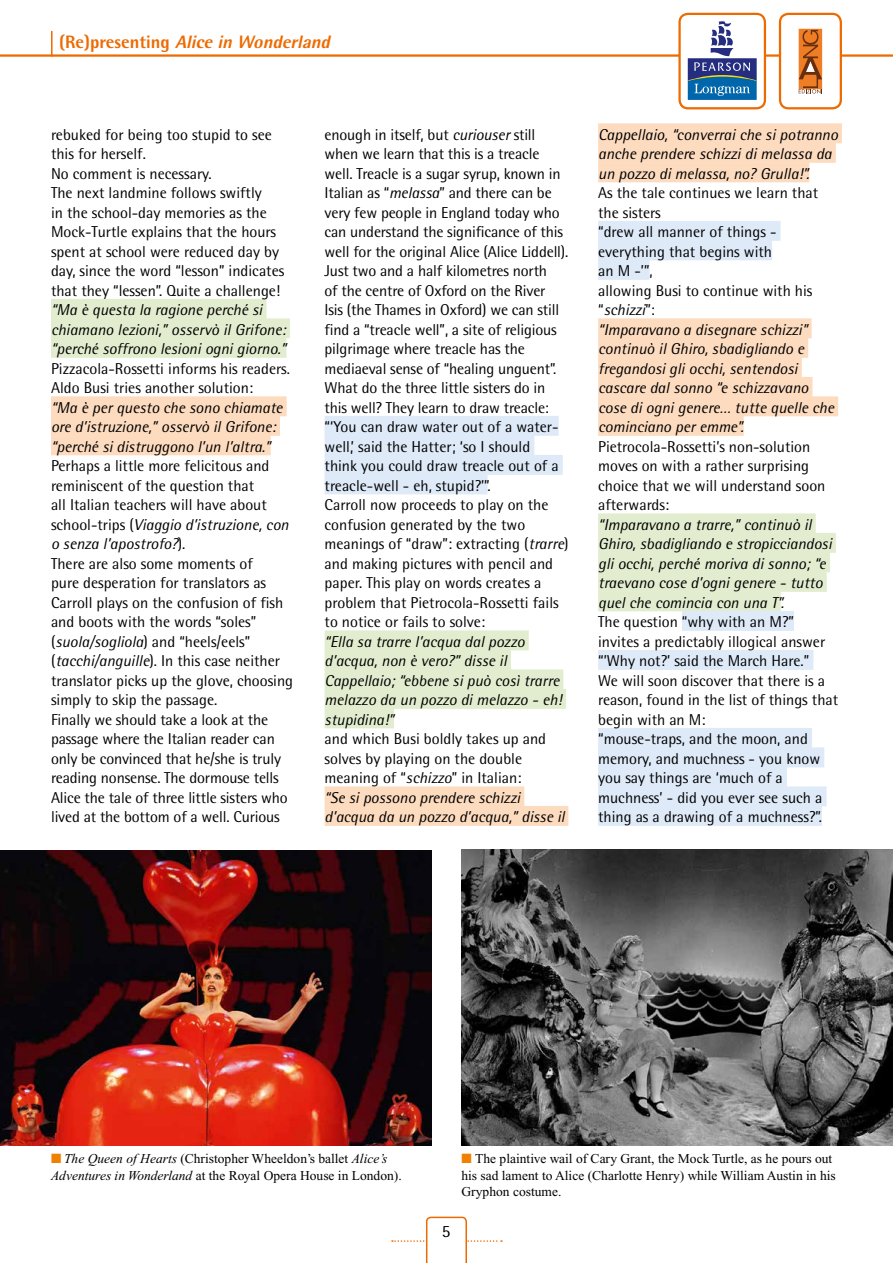
<style>
.page{position:relative;width:893px;height:1263px;background:#fff}
.page>*{position:absolute;margin:0;border:0;box-sizing:border-box;transform-origin:0 0}
.t1{font:italic 800 18px "Rotis Semi Sans";color:#ed6a00}
.t2{font:17.25px "Rotis Semi Sans";color:#000}
.t3{font:15.75px/19.5px "Rotis Semi Sans";color:#000}
.t4{font:italic 15.75px/19.5px "Rotis Semi Sans";color:#000}
.t5{font:13.5px/16.5px "Times New Roman";color:#000}
.s1{font-style:normal}
.s2{font-style:italic}
.s3{color:#f08100}
</style>
<div class="page">
<hr style="left:0;top:54px;width:893px;height:3px;background:#ed6a00">
<div style="left:780px;top:14px;width:61px;height:94px;background:#fff;border-radius:9px"></div>
<div style="left:779px;top:13px;width:63px;height:96px;border:2px solid #ed6a00;border-radius:9px"></div>
<svg style="left:799px;top:29px;width:24px;height:65px;background:#cc7636"></svg>
<div style="left:680px;top:14px;width:85px;height:94px;background:#fff;border-radius:9px"></div>
<div style="left:678px;top:13px;width:88px;height:96px;border:2px solid #ed6a00;border-radius:9px"></div>
<svg style="left:687px;top:58px;width:1px;height:42px"></svg>
<svg style="left:688px;top:21px;width:69px;height:79px"></svg>
<svg style="left:392px;top:1216px;width:110px;height:47px"></svg>
<div style="left:51px;top:299px;width:216px;height:20px;background:#e2edcf"></div>
<div style="left:51px;top:318px;width:239px;height:20px;background:#e2edcf"></div>
<div style="left:51px;top:338px;width:235px;height:20px;background:#e2edcf"></div>
<div style="left:51px;top:396px;width:236px;height:20px;background:#fddbbf"></div>
<div style="left:51px;top:416px;width:229px;height:20px;background:#fddbbf"></div>
<div style="left:51px;top:435px;width:220px;height:20px;background:#fddbbf"></div>
<div style="left:325px;top:416px;width:234px;height:20px;background:#deeaf8"></div>
<div style="left:325px;top:435px;width:209px;height:20px;background:#deeaf8"></div>
<div style="left:325px;top:455px;width:238px;height:20px;background:#deeaf8"></div>
<div style="left:325px;top:474px;width:162px;height:20px;background:#deeaf8"></div>
<div style="left:325px;top:630px;width:204px;height:20px;background:#e2edcf"></div>
<div style="left:325px;top:650px;width:186px;height:20px;background:#e2edcf"></div>
<div style="left:325px;top:669px;width:238px;height:20px;background:#e2edcf"></div>
<div style="left:325px;top:689px;width:241px;height:20px;background:#e2edcf"></div>
<div style="left:325px;top:708px;width:69px;height:20px;background:#e2edcf"></div>
<div style="left:325px;top:786px;width:199px;height:20px;background:#fddbbf"></div>
<div style="left:325px;top:806px;width:243px;height:20px;background:#fddbbf"></div>
<div style="left:598px;top:123px;width:244px;height:20px;background:#fddbbf"></div>
<div style="left:598px;top:143px;width:238px;height:20px;background:#fddbbf"></div>
<div style="left:598px;top:162px;width:211px;height:20px;background:#fddbbf"></div>
<div style="left:598px;top:221px;width:182px;height:20px;background:#deeaf8"></div>
<div style="left:598px;top:240px;width:174px;height:20px;background:#deeaf8"></div>
<div style="left:598px;top:260px;width:52px;height:20px;background:#deeaf8"></div>
<div style="left:598px;top:318px;width:214px;height:20px;background:#fddbbf"></div>
<div style="left:598px;top:338px;width:210px;height:20px;background:#fddbbf"></div>
<div style="left:598px;top:357px;width:204px;height:20px;background:#fddbbf"></div>
<div style="left:598px;top:377px;width:214px;height:20px;background:#fddbbf"></div>
<div style="left:598px;top:396px;width:240px;height:20px;background:#fddbbf"></div>
<div style="left:598px;top:416px;width:146px;height:20px;background:#fddbbf"></div>
<div style="left:598px;top:513px;width:218px;height:20px;background:#e2edcf"></div>
<div style="left:598px;top:533px;width:238px;height:20px;background:#e2edcf"></div>
<div style="left:598px;top:552px;width:232px;height:20px;background:#e2edcf"></div>
<div style="left:598px;top:572px;width:229px;height:20px;background:#e2edcf"></div>
<div style="left:598px;top:591px;width:183px;height:20px;background:#e2edcf"></div>
<div style="left:682px;top:611px;width:112px;height:20px;background:#deeaf8"></div>
<div style="left:598px;top:650px;width:215px;height:20px;background:#deeaf8"></div>
<div style="left:598px;top:728px;width:214px;height:20px;background:#deeaf8"></div>
<div style="left:598px;top:747px;width:226px;height:20px;background:#deeaf8"></div>
<div style="left:598px;top:767px;width:189px;height:20px;background:#deeaf8"></div>
<div style="left:598px;top:786px;width:228px;height:20px;background:#deeaf8"></div>
<div style="left:598px;top:806px;width:224px;height:20px;background:#deeaf8"></div>
<img style="left:0;top:850px;width:432px;height:296px">
<img style="left:461px;top:850px;width:432px;height:296px">
<hr style="left:51px;top:31px;width:2px;height:26px;background:#ed6a00">
<p class="t1" style="left:59px;top:30px;width:277px"><span class="s1">( R e) p re s e n t i n g</span> Alicein Wonderland</p>
<p class="t3" style="left:51px;top:124px;width:235px">rebuked for being too stupid to see this for herself.<br>No comment is necessary.<br>The next landmine follows swiftly<br>in the school-day memories as the<br>Mock-Turtle explains that the hours spent at school were reduced day by day, since the word “lesson” indicates that they “lessen”. Quite a challenge!</p>
<p class="t4" style="left:51px;top:300px;width:237px">“Ma è questa la ragione perché si chiamano lezioni,” osservò il Grifone: “perché soffrono lesioni ogni giorno.”</p>
<p class="t3" style="left:51px;top:358px;width:240px">Pizzacola-Rossetti informs his readers.<br>Aldo Busi tries another solution:</p>
<p class="t4" style="left:51px;top:397px;width:233px">“Ma è per questo che sono chiamate ore d’istruzione,” osservò il Grifone: “perché si distruggono l’un l’altra.”</p>
<p class="t3" style="left:51px;top:456px;width:244px">Perhaps a little more felicitous and reminiscent of the question that<br>all Italian teachers will have about school-trips (<span class="s2">Viaggio d’istruzione, con o senza l’apostrofo?</span>).<br>There are also some moments of<br>pure desperation for translators as Carroll plays on the confusion of fish and boots with the words “soles” (<span class="s2">suola/sogliola</span>) and “heels/eels” (<span class="s2">tacchi/anguille</span>). In this case neither translator picks up the glove, choosing simply to skip the passage.<br>Finally we should take a look at the passage where the Italian reader can only be convinced that he/she is truly reading nonsense. The dormouse tells Alice the tale of three little sisters who lived at the bottom of a well. Curious</p>
<p class="t3" style="left:325px;top:124px;width:245px">enough in itself, but <span class="s2">curiouser</span> still when we learn that this is a treacle well. Treacle is a sugar syrup, known in Italian as “<span class="s2">melassa</span>” and there can be very few people in England today who can understand the significance of this well for the original Alice (Alice Liddell).<br>Just two and a half kilometres north<br>of the centre of Oxford on the River<br>Isis (the Thames in Oxford) we can still find a “treacle well”, a site of religious pilgrimage where treacle has the mediaeval sense of “healing unguent”.<br>What do the three little sisters do in this well? They learn to draw treacle: “‘You can draw water out of a water&shy;well,’ said the Hatter; ‘so I should<br>think you could draw treacle out of a treacle-well - eh, stupid?’”.<br>Carroll now proceeds to play on the confusion generated by the two meanings of “draw”: extracting (<span class="s2">trarre</span>) and making pictures with pencil and paper. This play on words creates a problem that Pietrocola-Rossetti fails to notice or fails to solve:</p>
<p class="t4" style="left:325px;top:631px;width:239px">“Ella sa trarre l’acqua dal pozzo d’acqua, non è vero?” disse il<br>Cappellaio; “ebbene si può così trarre melazzo da un pozzo di melazzo - eh! stupidina!”</p>
<p class="t3" style="left:325px;top:729px;width:242px">and which Busi boldly takes up and solves by playing on the double meaning of “<span class="s2">schizzo</span>” in Italian:<br><span class="s2">“Se si possono prendere schizzi d’acqua da un pozzo d’acqua,” disse il</span></p>
<p class="t4" style="left:598px;top:124px;width:241px">Cappellaio, “converrai che si potranno anche prendere schizzi di melassa da un pozzo di melassa, no? Grulla!”.</p>
<p class="t4" style="left:598px;top:183px;width:237px"><span class="s1">As the tale continues we learn that the sisters<br>“drew all manner of things - everything that begins with<br>an M -’”,<br>allowing Busi to continue with his “</span>schizzi<span class="s1">”:<br></span>“Imparavano a disegnare schizzi” continuò il Ghiro, sbadigliando e fregandosi gli occhi, sentendosi cascare dal sonno “e schizzavano cose di ogni genere… tutte quelle che cominciano per emme”.</p>
<p class="t3" style="left:598px;top:436px;width:229px">Pietrocola-Rossetti’s non-solution moves on with a rather surprising choice that we will understand soon afterwards:</p>
<p class="t4" style="left:598px;top:514px;width:235px">“Imparavano a trarre,” continuò il Ghiro, sbadigliando e stropicciandosi gli occhi, perché moriva di sonno; “e traevano cose d’ogni genere - tutto quel che comincia con una T”.</p>
<p class="t3" style="left:598px;top:612px;width:242px">The question “why with an M?” invites a predictably illogical answer “’Why not?’ said the March Hare.”<br>We will soon discover that there is a reason, found in the list of things that begin with an M:<br>“mouse-traps, and the moon, and memory, and muchness - you know you say things are ‘much of a muchness’ - did you ever see such a thing as a drawing of a muchness?”.</p>
<p class="t5" style="left:51px;top:1151px;width:352px"><span class="s3">■</span> <span class="s2">The Queen of Hearts</span> (Christopher Wheeldon’s ballet <span class="s2">Alice’s<br>Adventures in Wonderland</span> at the Royal Opera House in London).</p>
<p class="t5" style="left:461px;top:1150px;width:376px"><span class="s3">■</span> The plaintive wail of Cary Grant, the Mock Turtle, as he pours out his sad lament to Alice (Charlotte Henry) while William Austin in his<br>Gryphon costume.</p>
<p class="t2" style="left:442px;top:1221px;width:10px">5</p>
</div>
